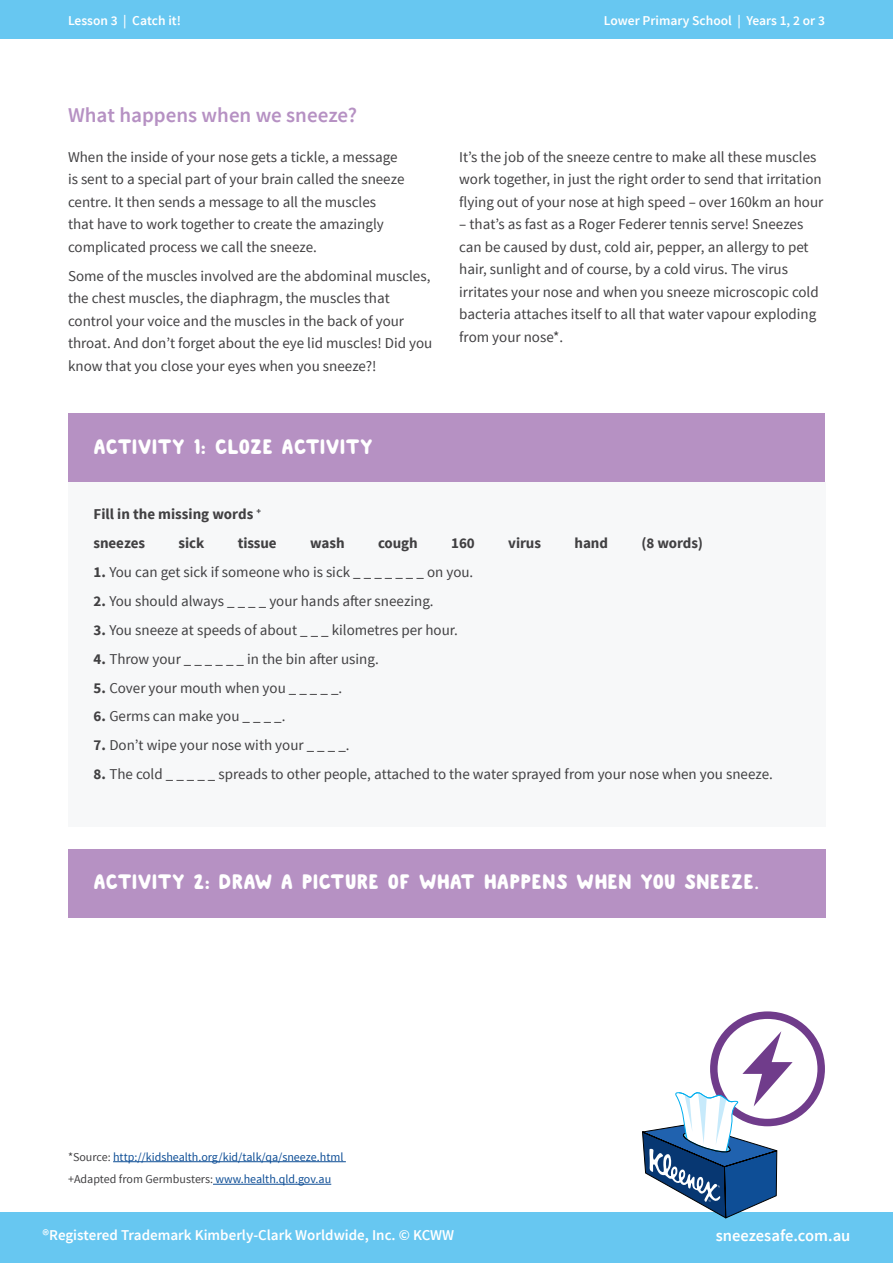
<style>
.page{position:relative;width:893px;height:1263px;background:#fff}
.page>*{position:absolute;margin:0;border:0;box-sizing:border-box;transform-origin:0 0}
.t1{font:21px "Albus";color:#fff}
.t2{font:600 21px "Source Sans Pro";color:#b691c3}
.t3{font:21px "Albus";letter-spacing:-.02em;color:#fff}
.t4{font:600 16.5px "Source Sans Pro";color:#fff}
.t5{font:15px/22.5px "Source Sans Pro";color:#414042}
.t6{font:700 15px/29px "Source Sans Pro";letter-spacing:-.005em;color:#414042}
.t7{font:600 15px "Source Sans Pro";color:#fff}
.t8{font:600 13.5px "Source Sans Pro";color:#fff}
.t9{font:12px/22.5px "Source Sans Pro";color:#0e4e96}
.s1{font-weight:700}
.s2{color:#414042}
</style>
<div class="page">
<div style="left:0;top:1212px;width:893px;height:51px;background:#67c7f1"></div>
<div style="left:0;top:0;width:893px;height:38px;background:#67c7f1"></div>
<div style="left:68px;top:482px;width:758px;height:345px;background:#f7f8f9"></div>
<div style="left:68px;top:414px;width:757px;height:68px;background:#b691c3"></div>
<div style="left:68px;top:849px;width:758px;height:68px;background:#b691c3"></div>
<hr style="left:113px;top:1161px;width:233px;height:1px;background:#0e4e96">
<hr style="left:213px;top:1184px;width:118px;height:1px;background:#0e4e96">
<svg style="left:642px;top:1011px;width:183px;height:208px"></svg>
<p class="t8" style="left:68px;top:12px;width:115px">Lesson 3 | Catch it!</p>
<p class="t8" style="left:604px;top:12px;width:222px">Lower Primary School | Years 1, 2 or 3</p>
<h1 class="t2" style="left:68px;top:102px;width:291px">What happens when we sneeze?</h1>
<p class="t5" style="left:68px;top:146px;width:338px">When the inside of your nose gets a tickle, a message is sent to a special part of your brain called the sneeze centre. It then sends a message to all the muscles that have to work together to create the amazingly complicated process we call the sneeze.</p>
<p class="t5" style="left:68px;top:265px;width:366px">Some of the muscles involved are the abdominal muscles, the chest muscles, the diaphragm, the muscles that control your voice and the muscles in the back of your throat. And don’t forget about the eye lid muscles! Did you know that you close your eyes when you sneeze?!</p>
<h1 class="t3" style="left:94px;top:434px;width:281px">ACTIVITY 1: CLOZE ACTIVITY</h1>
<p class="t5" style="left:459px;top:146px;width:366px">It’s the job of the sneeze centre to make all these muscles work together, in just the right order to send that irritation flying out of your nose at high speed – over 160km an hour</p>
<p class="t5" style="left:459px;top:213px;width:361px">– that’s as fast as a Roger Federer tennis serve! Sneezes can be caused by dust, cold air, pepper, an allergy to pet hair, sunlight and of course, by a cold virus. The virus irritates your nose and when you sneeze microscopic cold bacteria attaches itself to all that water vapour exploding from your nose*.</p>
<p class="t6" style="left:94px;top:500px;width:169px">Fill in the missing words <sup>+ </sup>sneezes</p>
<p class="t6" style="left:178px;top:529px;width:27px">sick</p>
<p class="t6" style="left:238px;top:529px;width:41px">tissue</p>
<p class="t6" style="left:310px;top:529px;width:36px">wash</p>
<p class="t6" style="left:378px;top:529px;width:41px">cough</p>
<p class="t6" style="left:451px;top:529px;width:25px">160</p>
<p class="t6" style="left:508px;top:529px;width:34px">virus</p>
<p class="t6" style="left:574px;top:529px;width:35px">hand</p>
<p class="t6" style="left:641px;top:529px;width:63px">(8 words)</p>
<p class="t5" style="left:94px;top:561px;width:381px"><span class="s1">1.</span> You can get sick if someone who is sick _ _ _ _ _ _ _ on you.</p>
<p class="t5" style="left:94px;top:590px;width:342px"><span class="s1">2.</span> You should always _ _ _ _ your hands after sneezing.</p>
<p class="t5" style="left:94px;top:619px;width:366px"><span class="s1">3.</span> You sneeze at speeds of about _ _ _ kilometres per hour.</p>
<p class="t5" style="left:94px;top:648px;width:287px"><span class="s1">4.</span> Throw your _ _ _ _ _ _ in the bin after using.</p>
<p class="t5" style="left:94px;top:676px;width:250px"><span class="s1">5.</span> Cover your mouth when you _ _ _ _ _.</p>
<p class="t5" style="left:94px;top:705px;width:193px"><span class="s1">6.</span> Germs can make you _ _ _ _.</p>
<p class="t5" style="left:94px;top:734px;width:258px"><span class="s1">7.</span> Don’t wipe your nose with your _ _ _ _.</p>
<p class="t5" style="left:94px;top:763px;width:681px"><span class="s1">8.</span> The cold _ _ _ _ _ spreads to other people, attached to the water sprayed from your nose when you sneeze.</p>
<h1 class="t1" style="left:94px;top:870px;width:667px">ACTIVITY 2: DRAW A PICTURE OF WHAT HAPPENS WHEN YOU SNEEZE.</h1>
<p class="t9" style="left:68px;top:1146px;width:277px"><span class="s2">*Source:</span> http://kidshealth.org/kid/talk/qa/sneeze.html <span class="s2">+Adapted from Germbusters:</span> www.health.qld.gov.au</p>
<p class="t7" style="left:43px;top:1226px;width:413px">®Registered Trademark Kimberly-Clark Worldwide, Inc. © KCWW</p>
<p class="t4" style="left:716px;top:1225px;width:136px">sneezesafe.com.au</p>
</div>
